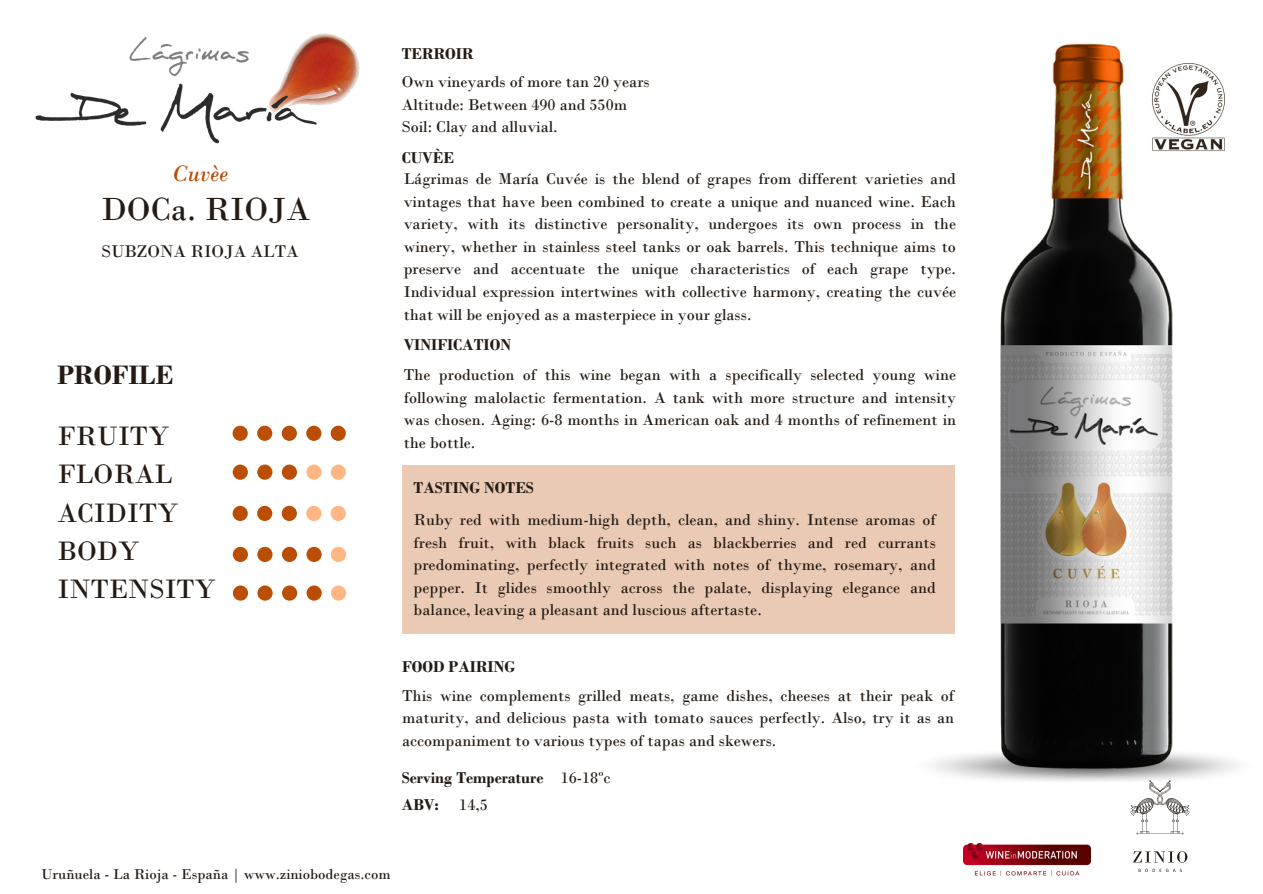
<style>
.page{position:relative;width:1263px;height:894px;background:#fff}
.page>*{position:absolute;margin:0;border:0;box-sizing:border-box;transform-origin:0 0}
.t1{font:33.6px "Bodoni";color:#241b14}
.t2{font:700 28.05px "Bodoni";color:#241b14}
.t3{font:27.9px "Bodoni";color:#241b14}
.t4{font:italic 23.55px "Bodoni";color:#bb4e05}
.t5{font:17.7px "Bodoni";color:#241b14}
.t6{font:16.5px/22.5px "Bodoni";color:#241b14;text-align:justify}
.t7{font:700 16.5px "Bodoni";color:#241b14}
.t8{font:15.15px "Bodoni";color:#241b14}
</style>
<div class="page">
<div style="left:402px;top:465px;width:552px;height:168px;background:#eacab4"></div>
<img style="left:921px;top:43px;width:252px;height:706px">
<img style="left:932px;top:749px;width:307px;height:32px">
<img style="left:964px;top:843px;width:127px;height:31px">
<img style="left:1091px;top:757px;width:138px;height:115px">
<img style="left:1132px;top:46px;width:94px;height:122px">
<img style="left:35px;top:33px;width:325px;height:111px">
<div style="left:233px;top:425px;width:15px;height:16px;background:#bb4e05;border-radius:50%"></div>
<div style="left:257px;top:425px;width:15px;height:16px;background:#bb4e05;border-radius:50%"></div>
<div style="left:282px;top:425px;width:15px;height:16px;background:#bb4e05;border-radius:50%"></div>
<div style="left:306px;top:425px;width:15px;height:16px;background:#bb4e05;border-radius:50%"></div>
<div style="left:331px;top:425px;width:15px;height:16px;background:#bb4e05;border-radius:50%"></div>
<div style="left:233px;top:464px;width:15px;height:15px;background:#bb4e05;border-radius:50%"></div>
<div style="left:257px;top:464px;width:15px;height:15px;background:#bb4e05;border-radius:50%"></div>
<div style="left:282px;top:464px;width:15px;height:15px;background:#bb4e05;border-radius:50%"></div>
<div style="left:306px;top:464px;width:16px;height:15px;background:#ffb685;border-radius:50%"></div>
<div style="left:331px;top:464px;width:15px;height:15px;background:#ffb685;border-radius:50%"></div>
<div style="left:233px;top:505px;width:15px;height:16px;background:#bb4e05;border-radius:50%"></div>
<div style="left:257px;top:505px;width:15px;height:16px;background:#bb4e05;border-radius:50%"></div>
<div style="left:282px;top:505px;width:15px;height:16px;background:#bb4e05;border-radius:50%"></div>
<div style="left:306px;top:505px;width:15px;height:16px;background:#ffb685;border-radius:50%"></div>
<div style="left:331px;top:505px;width:15px;height:16px;background:#ffb685;border-radius:50%"></div>
<div style="left:233px;top:546px;width:15px;height:16px;background:#bb4e05;border-radius:50%"></div>
<div style="left:257px;top:546px;width:16px;height:16px;background:#bb4e05;border-radius:50%"></div>
<div style="left:282px;top:546px;width:15px;height:16px;background:#bb4e05;border-radius:50%"></div>
<div style="left:306px;top:546px;width:16px;height:16px;background:#bb4e05;border-radius:50%"></div>
<div style="left:331px;top:546px;width:15px;height:16px;background:#ffb685;border-radius:50%"></div>
<div style="left:233px;top:585px;width:15px;height:15px;background:#bb4e05;border-radius:50%"></div>
<div style="left:257px;top:585px;width:16px;height:15px;background:#bb4e05;border-radius:50%"></div>
<div style="left:282px;top:585px;width:15px;height:15px;background:#bb4e05;border-radius:50%"></div>
<div style="left:307px;top:585px;width:15px;height:15px;background:#bb4e05;border-radius:50%"></div>
<div style="left:331px;top:585px;width:15px;height:15px;background:#ffb685;border-radius:50%"></div>
<p class="t4" style="left:172px;top:160px;width:57px">Cuvèe</p>
<p class="t1" style="left:101px;top:189px;width:210px">DOCa. RIOJA</p>
<p class="t5" style="left:101px;top:240px;width:199px">SUBZONA RIOJA ALTA</p>
<p class="t2" style="left:57px;top:358px;width:118px">PROFILE</p>
<p class="t3" style="left:57px;top:419px;width:113px">FRUITY</p>
<p class="t3" style="left:57px;top:458px;width:116px">FLORAL</p>
<p class="t3" style="left:57px;top:496px;width:122px">ACIDITY</p>
<p class="t3" style="left:57px;top:534px;width:83px">BODY</p>
<p class="t3" style="left:57px;top:572px;width:160px">INTENSITY</p>
<p class="t7" style="left:402px;top:44px;width:73px">TERROIR</p>
<p class="t6" style="left:402px;top:70px;width:249px">Own vineyards of more tan 20 years</p>
<p class="t6" style="left:402px;top:93px;width:227px">Altitude: Between 490 and 550m</p>
<p class="t6" style="left:402px;top:115px;width:157px">Soil: Clay and alluvial.</p>
<p class="t7" style="left:402px;top:148px;width:54px">CUVÈE</p>
<p class="t6" style="left:404px;top:168px;width:554px">Lágrimas de María Cuvée is the blend of grapes from different varieties and vintages that have been combined to create a unique and nuanced wine. Each variety, with its distinctive personality, undergoes its own process in the winery, whether in stainless steel tanks or oak barrels. This technique aims to preserve and accentuate the unique characteristics of each grape type.<br>Individual expression intertwines with collective harmony, creating the cuvée that will be enjoyed as a masterpiece in your glass.</p>
<p class="t7" style="left:404px;top:334px;width:109px">VINIFICATION</p>
<p class="t6" style="left:404px;top:363px;width:554px">The production of this wine began with a specifically selected young wine following malolactic fermentation. A tank with more structure and intensity was chosen. Aging: 6-8 months in American oak and 4 months of refinement in the bottle.</p>
<p class="t7" style="left:414px;top:477px;width:122px">TASTING NOTES</p>
<p class="t6" style="left:414px;top:508px;width:524px">Ruby red with medium-high depth, clean, and shiny. Intense aromas of fresh fruit, with black fruits such as blackberries and red currants predominating, perfectly integrated with notes of thyme, rosemary, and pepper. It glides smoothly across the palate, displaying elegance and balance, leaving a pleasant and luscious aftertaste.</p>
<p class="t7" style="left:402px;top:657px;width:115px">FOOD PAIRING</p>
<p class="t6" style="left:402px;top:683px;width:554px">This wine complements grilled meats, game dishes, cheeses at their peak of maturity, and delicious pasta with tomato sauces perfectly. Also, try it as an accompaniment to various types of tapas and skewers.</p>
<p class="t7" style="left:402px;top:767px;width:143px">Serving Temperature</p>
<p class="t7" style="left:402px;top:794px;width:39px">ABV:</p>
<p class="t6" style="left:561px;top:766px;width:51px">16-18ºc</p>
<p class="t6" style="left:459px;top:793px;width:30px">14,5</p>
<p class="t8" style="left:41px;top:864px;width:351px">Uruñuela - La Rioja - España | www.ziniobodegas.com</p>
</div>
